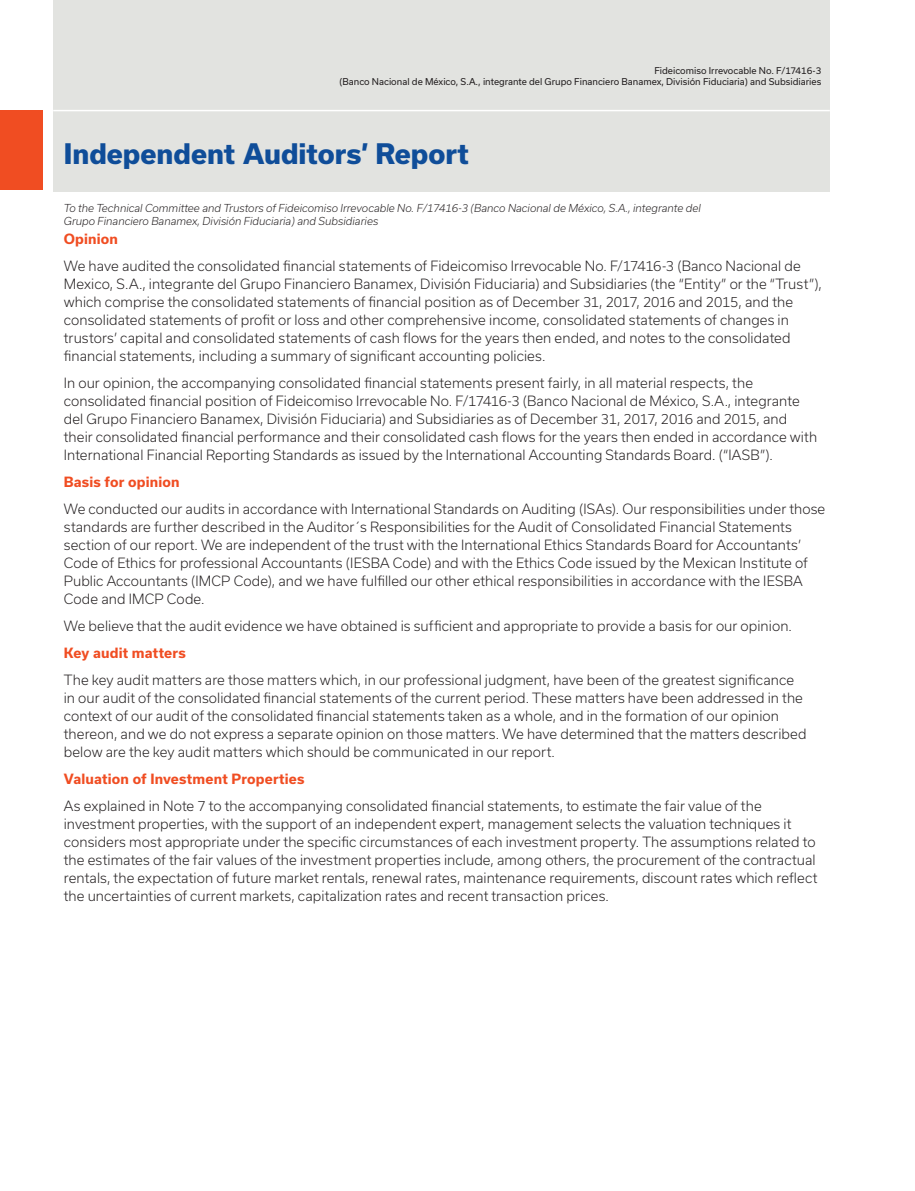
<style>
.page{position:relative;width:915px;height:1191px;background:#fff}
.page>*{position:absolute;margin:0;border:0;box-sizing:border-box;transform-origin:0 0}
.t1{font:800 27px "Usual";color:#0f4d99}
.t2{font:300 13.5px/18px "Usual";letter-spacing:.005em;color:#231f20}
.t3{font:700 13.5px "Usual";letter-spacing:.01em;color:#f04d22}
.t4{font:italic 300 10.5px/12.6px "Usual";color:#231f20}
.t5{font:9px/10.8px "Usual";color:#231f20;text-align:right}
</style>
<div class="page">
<div style="left:53px;top:0;width:776px;height:118px;background:#e2e3e0"></div>
<div style="left:53px;top:117px;width:776px;height:74px;background:#e2e3e0"></div>
<div style="left:0;top:111px;width:43px;height:79px;background:#f04d22"></div>
<hr style="left:53px;top:110px;width:776px;height:1px;background:#fff">
<p class="t5" style="left:339px;top:65px;width:483px">Fideicomiso Irrevocable No. F/17416-3<br>(Banco Nacional de México, S.A., integrante del Grupo Financiero Banamex, División Fiduciaria) and Subsidiaries</p>
<h1 class="t1" style="left:64px;top:139px;width:406px">Independent Auditors’ Report</h1>
<p class="t4" style="left:64px;top:202px;width:638px">To the Technical Committee and Trustors of Fideicomiso Irrevocable No. F/17416-3 (Banco Nacional de México, S.A., integrante del<br>Grupo Financiero Banamex, División Fiduciaria) and Subsidiaries</p>
<p class="t3" style="left:64px;top:231px;width:56px">Opinion</p>
<p class="t2" style="left:64px;top:257px;width:759px">We have audited the consolidated financial statements of Fideicomiso Irrevocable No. F/17416-3 (Banco Nacional de Mexico, S.A., integrante del Grupo Financiero Banamex, División Fiduciaria) and Subsidiaries (the “Entity” or the “Trust”), which comprise the consolidated statements of financial position as of December 31, 2017, 2016 and 2015, and the consolidated statements of profit or loss and other comprehensive income, consolidated statements of changes in trustors’ capital and consolidated statements of cash flows for the years then ended, and notes to the consolidated financial statements, including a summary of significant accounting policies.</p>
<p class="t2" style="left:64px;top:374px;width:754px">In our opinion, the accompanying consolidated financial statements present fairly, in all material respects, the consolidated financial position of Fideicomiso Irrevocable No. F/17416-3 (Banco Nacional de México, S.A., integrante del Grupo Financiero Banamex, División Fiduciaria) and Subsidiaries as of December 31, 2017, 2016 and 2015, and their consolidated financial performance and their consolidated cash flows for the years then ended in accordance with International Financial Reporting Standards as issued by the International Accounting Standards Board. (“IASB”).</p>
<p class="t3" style="left:64px;top:474px;width:117px">Basis for opinion</p>
<p class="t2" style="left:64px;top:500px;width:762px">We conducted our audits in accordance with International Standards on Auditing (ISAs). Our responsibilities under those standards are further described in the Auditor´s Responsibilities for the Audit of Consolidated Financial Statements section of our report. We are independent of the trust with the International Ethics Standards Board for Accountants’ Code of Ethics for professional Accountants (IESBA Code) and with the Ethics Code issued by the Mexican Institute of Public Accountants (IMCP Code), and we have fulfilled our other ethical responsibilities in accordance with the IESBA Code and IMCP Code.</p>
<p class="t2" style="left:64px;top:617px;width:729px">We believe that the audit evidence we have obtained is sufficient and appropriate to provide a basis for our opinion.</p>
<p class="t3" style="left:64px;top:645px;width:123px">Key audit matters</p>
<p class="t2" style="left:64px;top:671px;width:744px">The key audit matters are those matters which, in our professional judgment, have been of the greatest significance in our audit of the consolidated financial statements of the current period. These matters have been addressed in the context of our audit of the consolidated financial statements taken as a whole, and in the formation of our opinion thereon, and we do not express a separate opinion on those matters. We have determined that the matters described below are the key audit matters which should be communicated in our report.</p>
<p class="t3" style="left:64px;top:771px;width:242px">Valuation of Investment Properties</p>
<p class="t2" style="left:64px;top:797px;width:754px">As explained in Note 7 to the accompanying consolidated financial statements, to estimate the fair value of the investment properties, with the support of an independent expert, management selects the valuation techniques it considers most appropriate under the specific circumstances of each investment property. The assumptions related to the estimates of the fair values of the investment properties include, among others, the procurement of the contractual rentals, the expectation of future market rentals, renewal rates, maintenance requirements, discount rates which reflect the uncertainties of current markets, capitalization rates and recent transaction prices.</p>
</div>
